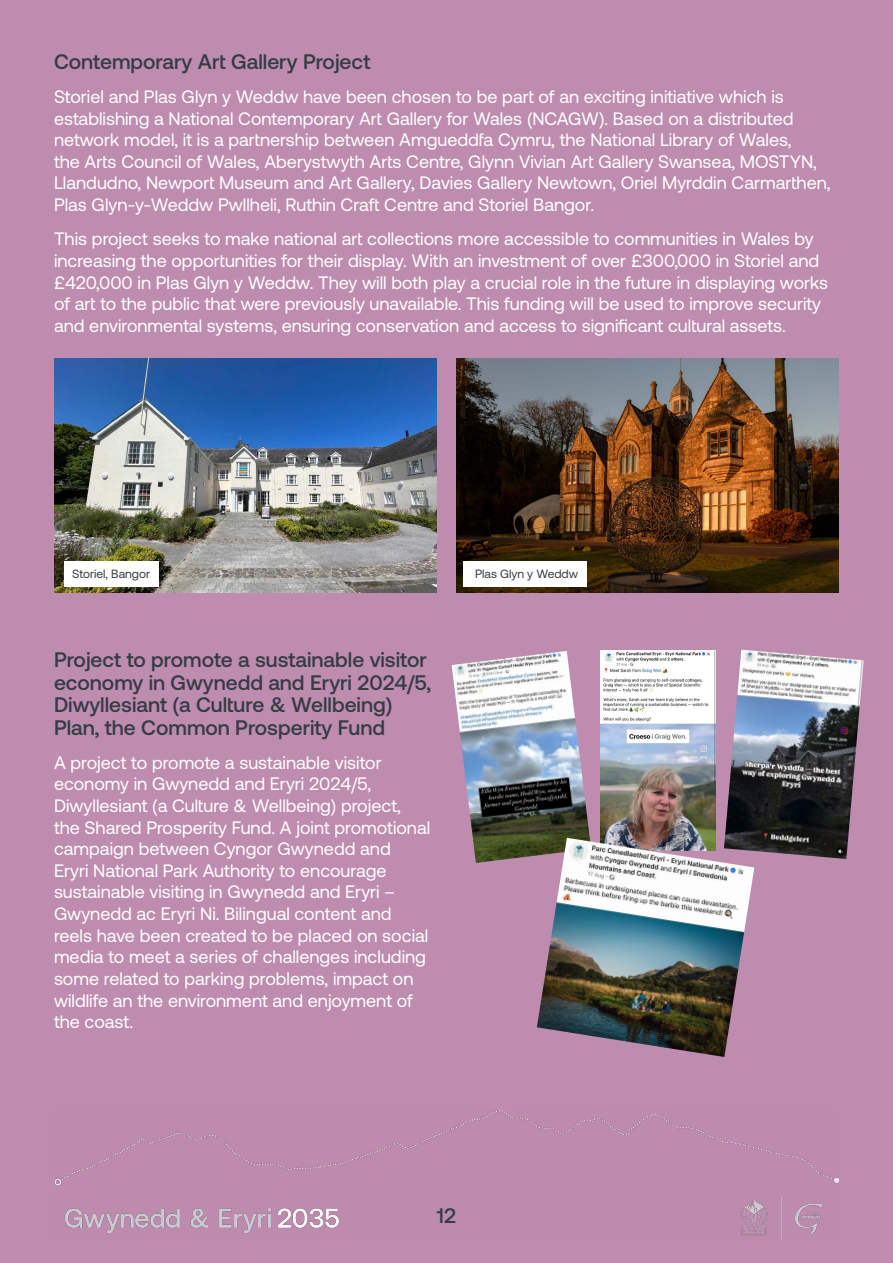
<style>
.page{position:relative;width:893px;height:1263px;background:#be8cae}
.page>*{position:absolute;margin:0;border:0;box-sizing:border-box;transform-origin:0 0}
.t1{font:500 21px/22.5px "Aeonik";color:#353c44}
.t2{font:18px/21.6px "Aeonik";color:#fff}
.t3{font:12px "Aeonik";color:#353c44}
</style>
<div class="page">
<img style="left:55px;top:359px;width:382px;height:233px">
<img style="left:456px;top:359px;width:382px;height:233px">
<img style="left:600px;top:651px;width:115px;height:187px">
<img style="left:725px;top:650px;width:139px;height:209px">
<img style="left:452px;top:651px;width:138px;height:212px">
<img style="left:537px;top:838px;width:217px;height:219px">
<img style="left:54px;top:1111px;width:785px;height:128px">
<div style="left:64px;top:561px;width:95px;height:26px;background:#fff"></div>
<div style="left:463px;top:561px;width:124px;height:26px;background:#fff"></div>
<p class="t1" style="left:54px;top:50px;width:317px">Contemporary Art Gallery Project</p>
<p class="t2" style="left:54px;top:86px;width:778px">Storiel and Plas Glyn y Weddw have been chosen to be part of an exciting initiative which is establishing a National Contemporary Art Gallery for Wales (NCAGW). Based on a distributed network model, it is a partnership between Amgueddfa Cymru, the National Library of Wales,<br>the Arts Council of Wales, Aberystwyth Arts Centre, Glynn Vivian Art Gallery Swansea, MOSTYN, Llandudno, Newport Museum and Art Gallery, Davies Gallery Newtown, Oriel Myrddin Carmarthen, Plas Glyn-y-Weddw Pwllheli, Ruthin Craft Centre and Storiel Bangor.</p>
<p class="t2" style="left:54px;top:228px;width:776px">This project seeks to make national art collections more accessible to communities in Wales by increasing the opportunities for their display. With an investment of over £300,000 in Storiel and £420,000 in Plas Glyn y Weddw. They will both play a crucial role in the future in displaying works of art to the public that were previously unavailable. This funding will be used to improve security and environmental systems, ensuring conservation and access to significant cultural assets.</p>
<p class="t3" style="left:72px;top:567px;width:79px">Storiel, Bangor</p>
<p class="t3" style="left:475px;top:567px;width:104px">Plas Glyn y Weddw</p>
<p class="t1" style="left:54px;top:648px;width:379px">Project to promote a sustainable visitor economy in Gwynedd and Eryri 2024/5, Diwyllesiant (a Culture &amp; Wellbeing)<br>Plan, the Common Prosperity Fund</p>
<p class="t2" style="left:54px;top:752px;width:378px">A project to promote a sustainable visitor economy in Gwynedd and Eryri 2024/5, Diwyllesiant (a Culture &amp; Wellbeing) project, the Shared Prosperity Fund. A joint promotional campaign between Cyngor Gwynedd and<br>Eryri National Park Authority to encourage sustainable visiting in Gwynedd and Eryri – Gwynedd ac Eryri Ni. Bilingual content and reels have been created to be placed on social media to meet a series of challenges including some related to parking problems, impact on wildlife an the environment and enjoyment of the coast.</p>
<p class="t1" style="left:437px;top:1204px;width:21px">12</p>
</div>
